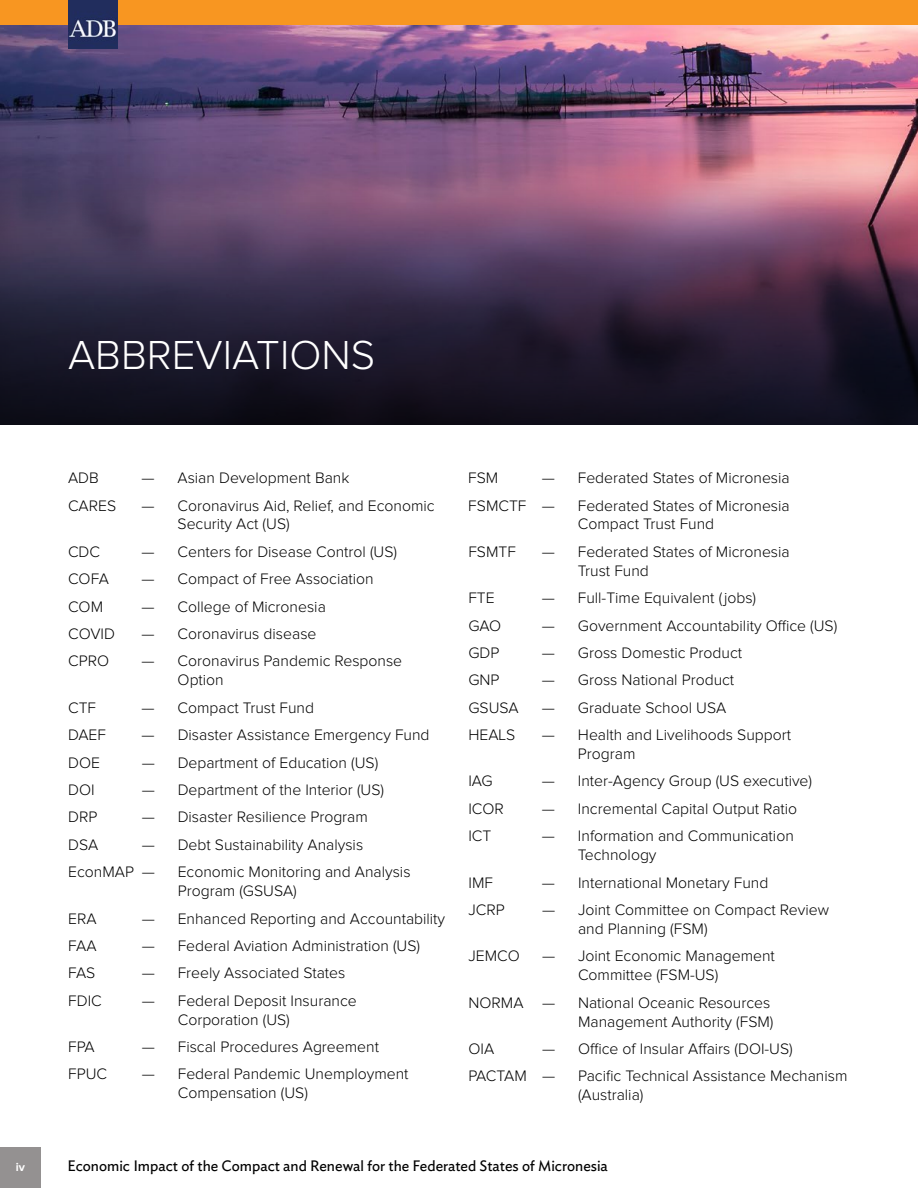
<style>
.page{position:relative;width:918px;height:1188px;background:#fff}
.page>*{position:absolute;margin:0;border:0;box-sizing:border-box;transform-origin:0 0}
.t1{font:300 42px "Proxima Nova";color:#fff}
.t2{font:300 15.75px/18.9px "Proxima Nova";color:#000}
.t3{font:15px "Ideal Sans";color:#000}
.t4{font:700 12px "Proxima Nova";color:#fff}
</style>
<div class="page">
<img style="left:0;top:24px;width:918px;height:57px">
<svg style="left:0;top:81px;width:918px;height:344px;background:#523b56"></svg>
<div style="left:0;top:0;width:918px;height:24px;background:#f89621"></div>
<svg style="left:68px;top:0;width:49px;height:49px;background:#38436d"></svg>
<div style="left:0;top:1147px;width:41px;height:41px;background:#949191"></div>
<h1 class="t1" style="left:68px;top:336px;width:309px">ABBREVIATIONS</h1>
<p class="t2" style="left:68px;top:469px;width:32px">ADB</p>
<p class="t2" style="left:142px;top:469px;width:209px">— Asian Development Bank</p>
<p class="t2" style="left:68px;top:497px;width:50px">CARES</p>
<p class="t2" style="left:178px;top:497px;width:259px;text-indent:-36px">— Coronavirus Aid, Relief, and Economic<br>Security Act (US)</p>
<p class="t2" style="left:68px;top:543px;width:34px">CDC</p>
<p class="t2" style="left:142px;top:543px;width:257px">— Centers for Disease Control (US)</p>
<p class="t2" style="left:68px;top:570px;width:42px">COFA</p>
<p class="t2" style="left:142px;top:570px;width:234px">— Compact of Free Association</p>
<p class="t2" style="left:68px;top:598px;width:37px">COM</p>
<p class="t2" style="left:142px;top:598px;width:186px">— College of Micronesia</p>
<p class="t2" style="left:68px;top:625px;width:48px">COVID</p>
<p class="t2" style="left:142px;top:625px;width:176px">— Coronavirus disease</p>
<p class="t2" style="left:68px;top:652px;width:42px">CPRO</p>
<p class="t2" style="left:178px;top:652px;width:226px;text-indent:-36px">— Coronavirus Pandemic Response<br>Option</p>
<p class="t2" style="left:68px;top:699px;width:29px">CTF</p>
<p class="t2" style="left:142px;top:699px;width:174px">— Compact Trust Fund</p>
<p class="t2" style="left:68px;top:726px;width:39px">DAEF</p>
<p class="t2" style="left:142px;top:726px;width:289px">— Disaster Assistance Emergency Fund</p>
<p class="t2" style="left:68px;top:754px;width:33px">DOE</p>
<p class="t2" style="left:142px;top:754px;width:238px">— Department of Education (US)</p>
<p class="t2" style="left:68px;top:781px;width:28px">DOI</p>
<p class="t2" style="left:142px;top:781px;width:244px">— Department of the Interior (US)</p>
<p class="t2" style="left:68px;top:808px;width:31px">DRP</p>
<p class="t2" style="left:142px;top:808px;width:228px">— Disaster Resilience Program</p>
<p class="t2" style="left:68px;top:836px;width:32px">DSA</p>
<p class="t2" style="left:68px;top:832px;width:296px;line-height:27.5px;text-indent:73px">— Debt Sustainability Analysis<br>EconMAP —</p>
<p class="t2" style="left:178px;top:863px;width:234px">Economic Monitoring and Analysis<br>Program (GSUSA)</p>
<p class="t2" style="left:68px;top:909px;width:30px">ERA</p>
<p class="t2" style="left:142px;top:909px;width:305px">— Enhanced Reporting and Accountability</p>
<p class="t2" style="left:68px;top:937px;width:30px">FAA</p>
<p class="t2" style="left:142px;top:937px;width:280px">— Federal Aviation Administration (US)</p>
<p class="t2" style="left:68px;top:964px;width:29px">FAS</p>
<p class="t2" style="left:142px;top:964px;width:205px">— Freely Associated States</p>
<p class="t2" style="left:68px;top:992px;width:35px">FDIC</p>
<p class="t2" style="left:178px;top:992px;width:180px;text-indent:-36px">— Federal Deposit Insurance<br>Corporation (US)</p>
<p class="t2" style="left:68px;top:1038px;width:28px">FPA</p>
<p class="t2" style="left:142px;top:1038px;width:239px">— Fiscal Procedures Agreement</p>
<p class="t2" style="left:68px;top:1065px;width:40px">FPUC</p>
<p class="t2" style="left:178px;top:1065px;width:232px;text-indent:-36px">— Federal Pandemic Unemployment<br>Compensation (US)</p>
<p class="t2" style="left:468px;top:469px;width:32px">FSM</p>
<p class="t2" style="left:468px;top:465px;width:323px;line-height:27.5px;text-indent:73px">— Federated States of Micronesia<br>FSMCTF —</p>
<p class="t2" style="left:578px;top:497px;width:213px">Federated States of Micronesia<br>Compact Trust Fund</p>
<p class="t2" style="left:468px;top:543px;width:49px">FSMTF</p>
<p class="t2" style="left:578px;top:543px;width:213px;text-indent:-36px">— Federated States of Micronesia<br>Trust Fund</p>
<p class="t2" style="left:468px;top:589px;width:28px">FTE</p>
<p class="t2" style="left:542px;top:589px;width:216px">— Full-Time Equivalent (jobs)</p>
<p class="t2" style="left:468px;top:617px;width:34px">GAO</p>
<p class="t2" style="left:542px;top:617px;width:297px">— Government Accountability Office (US)</p>
<p class="t2" style="left:468px;top:644px;width:33px">GDP</p>
<p class="t2" style="left:542px;top:644px;width:202px">— Gross Domestic Product</p>
<p class="t2" style="left:468px;top:671px;width:33px">GNP</p>
<p class="t2" style="left:542px;top:671px;width:194px">— Gross National Product</p>
<p class="t2" style="left:468px;top:699px;width:52px">GSUSA</p>
<p class="t2" style="left:542px;top:699px;width:186px">— Graduate School USA</p>
<p class="t2" style="left:468px;top:726px;width:48px">HEALS</p>
<p class="t2" style="left:578px;top:726px;width:215px;text-indent:-36px">— Health and Livelihoods Support<br>Program</p>
<p class="t2" style="left:468px;top:772px;width:26px">IAG</p>
<p class="t2" style="left:542px;top:772px;width:272px">— Inter-Agency Group (US executive)</p>
<p class="t2" style="left:468px;top:800px;width:37px">ICOR</p>
<p class="t2" style="left:542px;top:800px;width:257px">— Incremental Capital Output Ratio</p>
<p class="t2" style="left:468px;top:827px;width:24px">ICT</p>
<p class="t2" style="left:578px;top:827px;width:217px;text-indent:-36px">— Information and Communication<br>Technology</p>
<p class="t2" style="left:468px;top:874px;width:26px">IMF</p>
<p class="t2" style="left:542px;top:874px;width:228px">— International Monetary Fund</p>
<p class="t2" style="left:469px;top:901px;width:38px">JCRP</p>
<p class="t2" style="left:578px;top:901px;width:252px;text-indent:-36px">— Joint Committee on Compact Review and Planning (FSM)</p>
<p class="t2" style="left:469px;top:947px;width:53px">JEMCO</p>
<p class="t2" style="left:578px;top:947px;width:198px;text-indent:-36px">— Joint Economic Management<br>Committee (FSM-US)</p>
<p class="t2" style="left:469px;top:994px;width:88px">NORMA —</p>
<p class="t2" style="left:578px;top:994px;width:197px">National Oceanic Resources<br>Management Authority (FSM)</p>
<p class="t2" style="left:469px;top:1040px;width:27px">OIA</p>
<p class="t2" style="left:469px;top:1036px;width:326px;line-height:27.5px;text-indent:73px">— Office of Insular Affairs (DOI-US)<br>PACTAM —</p>
<p class="t2" style="left:578px;top:1067px;width:271px">Pacific Technical Assistance Mechanism (Australia)</p>
<p class="t4" style="left:17px;top:1161px;width:9px">4</p>
<p class="t3" style="left:68px;top:1154px;width:542px">Economic Impact of the Compact and Renewal for the Federated States of Micronesia</p>
<p class="t4" style="left:16px;top:1161px;width:11px">iv</p>
</div>
